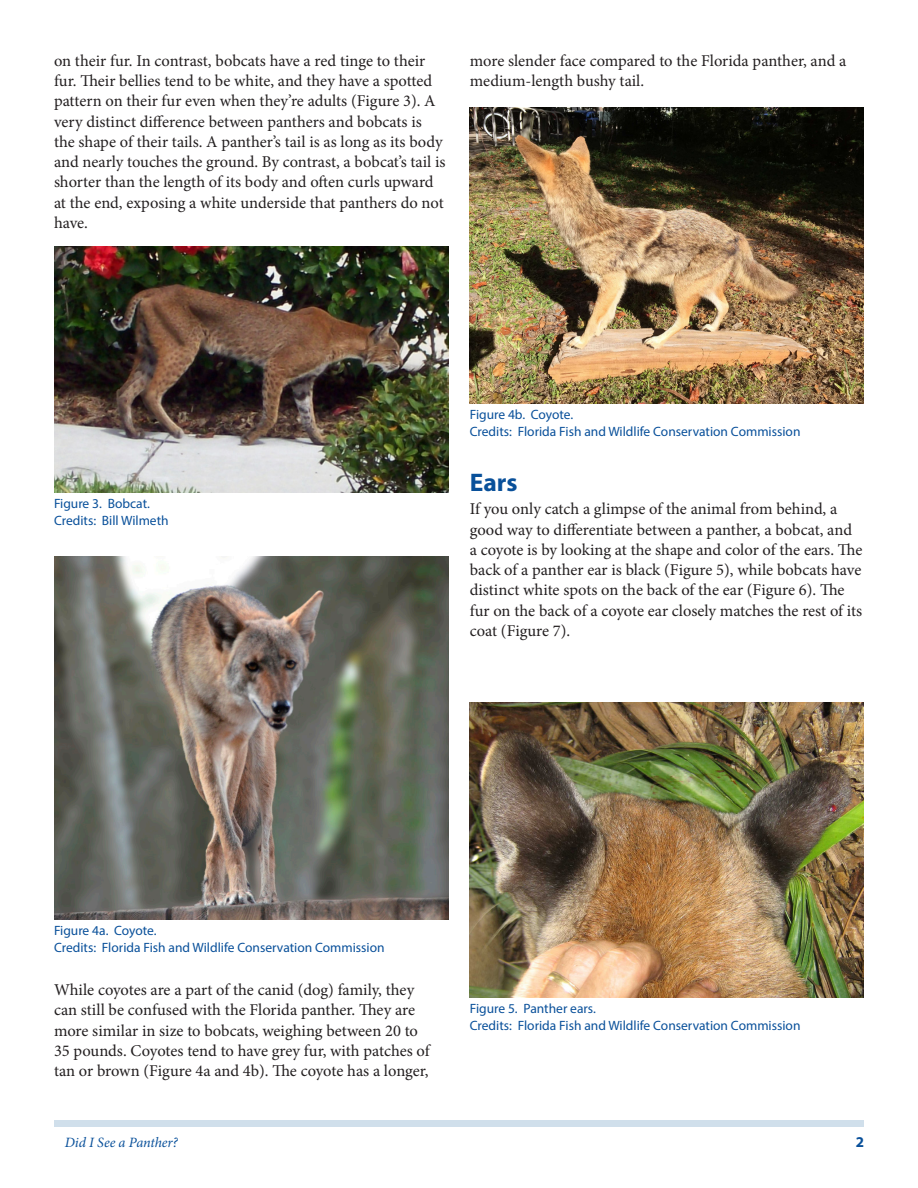
<style>
.page{position:relative;width:918px;height:1188px;background:#fff}
.page>*{position:absolute;margin:0;border:0;box-sizing:border-box;transform-origin:0 0}
.SectionHeading0{font:700 25.5px "Myriad Pro";color:#09509a}
.Paragraph{font:16.5px/20.2px "Minion Pro";color:#231f20}
.t1{font:700 15px "Myriad Pro";color:#09509a}
.RunningTitleItalics{font:italic 14.25px "Minion Pro";letter-spacing:-.005em;color:#09509a}
.FigureCaption{font:13.5px "Myriad Pro";color:#09509a}
</style>
<div class="page">
<div style="left:54px;top:1120px;width:810px;height:7px;background:#d0dfeb"></div>
<img style="left:54px;top:246px;width:394px;height:247px">
<img style="left:54px;top:557px;width:394px;height:363px">
<img style="left:470px;top:108px;width:394px;height:296px">
<img style="left:470px;top:702px;width:394px;height:296px">
<p class="Paragraph" style="left:54px;top:51px;width:393px">on their fur. In contrast, bobcats have a red tinge to their fur. Their bellies tend to be white, and they have a spotted pattern on their fur even when they’re adults (Figure 3). A very distinct difference between panthers and bobcats is the shape of their tails. A panther’s tail is as long as its body and nearly touches the ground. By contrast, a bobcat’s tail is shorter than the length of its body and often curls upward at the end, exposing a white underside that panthers do not have.</p>
<p class="Paragraph" style="left:470px;top:51px;width:378px">more slender face compared to the Florida panther, and a medium-length bushy tail.</p>
<p class="FigureCaption" style="left:54px;top:495px;width:97px">Figure 3. Bobcat.</p>
<p class="FigureCaption" style="left:54px;top:512px;width:116px">Credits: Bill Wilmeth</p>
<p class="FigureCaption" style="left:470px;top:406px;width:105px">Figure 4b. Coyote.</p>
<p class="FigureCaption" style="left:470px;top:423px;width:332px">Credits: Florida Fish and Wildlife Conservation Commission</p>
<p class="SectionHeading0" style="left:470px;top:466px;width:49px">Ears</p>
<p class="Paragraph" style="left:470px;top:499px;width:394px">If you only catch a glimpse of the animal from behind, a good way to differentiate between a panther, a bobcat, and a coyote is by looking at the shape and color of the ears. The back of a panther ear is black (Figure 5), while bobcats have distinct white spots on the back of the ear (Figure 6). The fur on the back of a coyote ear closely matches the rest of its coat (Figure 7).</p>
<p class="FigureCaption" style="left:54px;top:923px;width:104px">Figure 4a. Coyote.</p>
<p class="FigureCaption" style="left:54px;top:939px;width:332px">Credits: Florida Fish and Wildlife Conservation Commission</p>
<p class="Paragraph" style="left:54px;top:980px;width:377px">While coyotes are a part of the canid (dog) family, they can still be confused with the Florida panther. They are more similar in size to bobcats, weighing between 20 to 35 pounds. Coyotes tend to have grey fur, with patches of tan or brown (Figure 4a and 4b). The coyote has a longer,</p>
<p class="FigureCaption" style="left:470px;top:1000px;width:128px">Figure 5. Panther ears.</p>
<p class="FigureCaption" style="left:470px;top:1017px;width:332px">Credits: Florida Fish and Wildlife Conservation Commission</p>
<p class="RunningTitleItalics" style="left:65px;top:1133px;width:115px">Did I See a Panther?</p>
<p class="t1" style="left:856px;top:1133px;width:10px">2</p>
</div>
